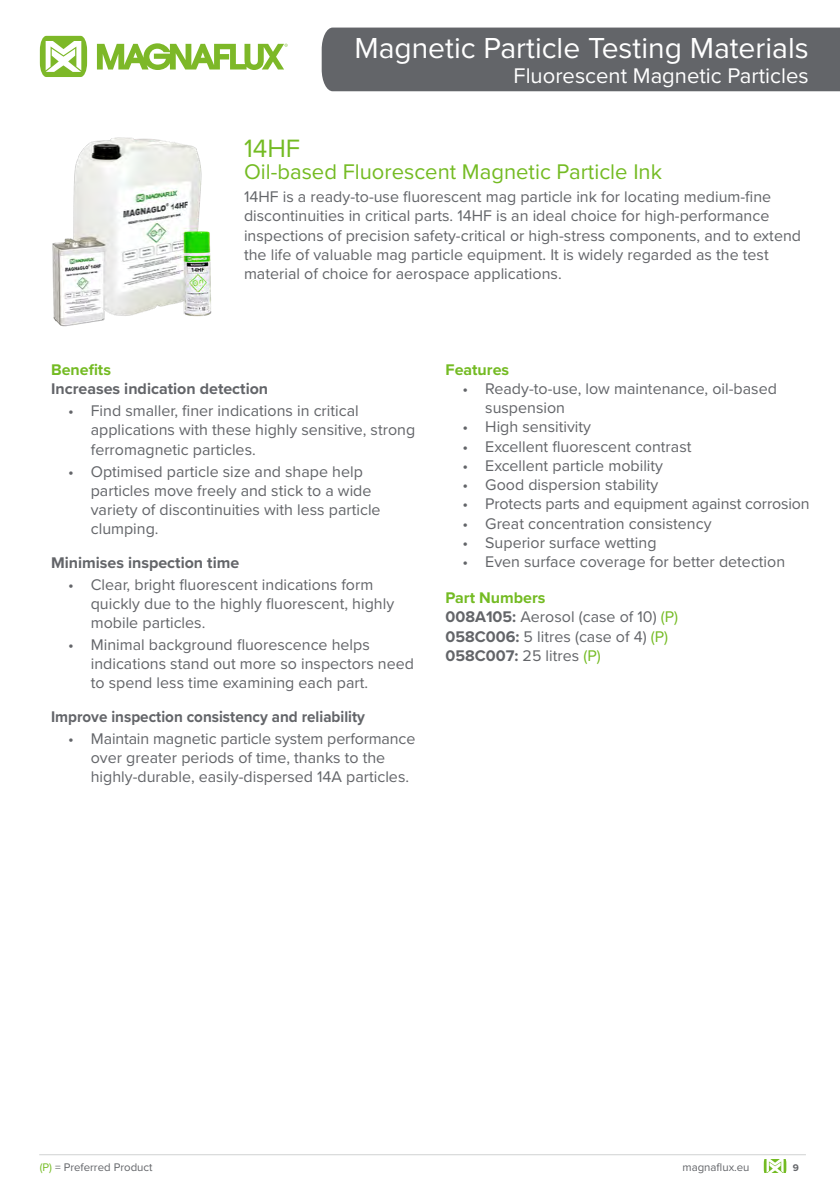
<style>
.page{position:relative;width:840px;height:1191px;background:#fff}
.page>*{position:absolute;margin:0;border:0;box-sizing:border-box;transform-origin:0 0}
.t1{font:30px "Proxima Nova";color:#fff}
.t2{font:26px "Proxima Nova";color:#74bb23}
.t3{font:22px "Proxima Nova";color:#74bb23}
.t4{font:22px "Proxima Nova";color:#fff}
.t5{font:16px/19.2px "Proxima Nova";color:#636569}
.t6{font:700 16px "Proxima Nova";color:#636569}
.t7{font:700 16px "Proxima Nova";color:#636569;scale:.95 1}
.t8{font:700 16px "Proxima Nova";color:#74bb23}
.t9{font:11.4px "Proxima Nova";color:#636569}
.t10{font:700 10px "Proxima Nova";color:#636569}
.s1{font-weight:700;color:#74bb23}
.s2{font-weight:700}
.s3{color:#74bb23}
</style>
<div class="page">
<svg style="left:97px;top:43px;width:190px;height:27px"></svg>
<svg style="left:40px;top:36px;width:47px;height:41px"></svg>
<svg style="left:763px;top:1159px;width:22px;height:13px"></svg>
<hr style="left:39px;top:1154px;width:766px;height:1px;background:#d0d2d2">
<div style="left:321px;top:28px;width:518px;height:63px;background:#636569"></div>
<img style="left:52px;top:137px;width:160px;height:190px">
<h1 class="t1" style="left:354px;top:26px;width:455px">Magnetic Particle Testing Materials</h1>
<h3 class="t4" style="left:513px;top:59px;width:296px">Fluorescent Magnetic Particles</h3>
<h2 class="t2" style="left:244px;top:129px;width:58px">14HF</h2>
<h3 class="t3" style="left:244px;top:155px;width:419px">Oil-based Fluorescent Magnetic Particle Ink</h3>
<p class="t5" style="left:244px;top:187px;width:558px">14HF is a ready-to-use fluorescent mag particle ink for locating medium-fine discontinuities in critical parts. 14HF is an ideal choice for high-performance inspections of precision safety-critical or high-stress components, and to extend the life of valuable mag particle equipment. It is widely regarded as the test material of choice for aerospace applications.</p>
<p class="t8" style="left:51px;top:357px;width:61px">Benefits</p>
<p class="t6" style="left:51px;top:377px;width:218px">Increases indication detection</p>
<p class="t5" style="left:91px;top:400px;width:326px;text-indent:-23px">• Find smaller, finer indications in critical applications with these highly sensitive, strong ferromagnetic particles.</p>
<p class="t5" style="left:91px;top:461px;width:291px;text-indent:-23px">• Optimised particle size and shape help particles move freely and stick to a wide variety of discontinuities with less particle clumping.</p>
<p class="t6" style="left:51px;top:550px;width:190px">Minimises inspection time</p>
<p class="t5" style="left:91px;top:574px;width:305px;text-indent:-23px">• Clear, bright fluorescent indications form quickly due to the highly fluorescent, highly mobile particles.</p>
<p class="t5" style="left:91px;top:634px;width:324px;text-indent:-23px">• Minimal background fluorescence helps indications stand out more so inspectors need to spend less time examining each part.</p>
<p class="t7" style="left:51px;top:704px;width:332px">Improve inspection consistency and reliability</p>
<p class="t5" style="left:91px;top:728px;width:326px;text-indent:-23px">• Maintain magnetic particle system performance over greater periods of time, thanks to the highly-durable, easily-dispersed 14A particles.</p>
<p class="t8" style="left:445px;top:357px;width:65px">Features</p>
<p class="t5" style="left:485px;top:378px;width:293px;text-indent:-23px">• Ready-to-use, low maintenance, oil-based suspension</p>
<p class="t5" style="left:462px;top:417px;width:130px">• High sensitivity</p>
<p class="t5" style="left:462px;top:436px;width:230px">• Excellent fluorescent contrast</p>
<p class="t5" style="left:462px;top:455px;width:202px">• Excellent particle mobility</p>
<p class="t5" style="left:462px;top:474px;width:197px">• Good dispersion stability</p>
<p class="t5" style="left:462px;top:494px;width:348px">• Protects parts and equipment against corrosion</p>
<p class="t5" style="left:462px;top:513px;width:250px">• Great concentration consistency</p>
<p class="t5" style="left:462px;top:532px;width:195px">• Superior surface wetting</p>
<p class="t5" style="left:462px;top:551px;width:324px">• Even surface coverage for better detection</p>
<p class="t5" style="left:445px;top:587px;width:234px"><span class="s1">Part Numbers<br></span><span class="s2">008A105:</span> Aerosol (case of 10) <span class="s3">(P)<br></span><span class="s2">058C006:</span> 5 litres (case of 4) <span class="s3">(P)<br></span><span class="s2">058C007:</span> 25 litres <span class="s3">(P)</span></p>
<p class="t9" style="left:40px;top:1159px;width:114px"><span class="s3">(P)</span> = Preferred Product</p>
<p class="t9" style="left:682px;top:1159px;width:68px">magnaflux.eu</p>
<p class="t10" style="left:792px;top:1160px;width:8px">9</p>
</div>
